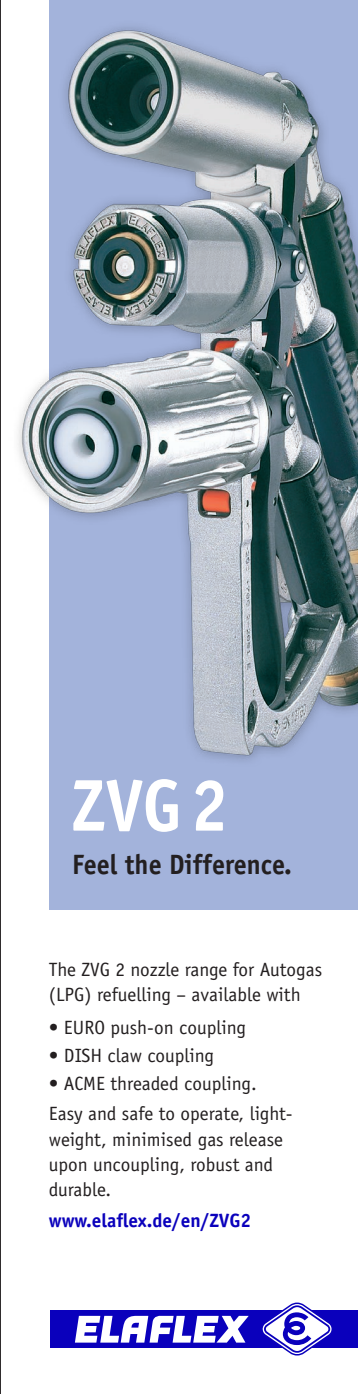
<style>
.page{position:relative;width:358px;height:1394px;background:#fff}
.page>*{position:absolute;margin:0;border:0;box-sizing:border-box;transform-origin:0 0}
.t1{font:700 73.5px "Officina Sans";color:#fff;scale:.93 1}
.t2{font:700 28px "Officina Sans";color:#231f20;scale:.93 1}
.t3{font:19.25px/25.4px "Officina Sans";color:#231f20}
.t4{font:700 19.25px "Officina Sans";color:#0a00bc}
.s1{font-family:"Helvetica Neue LTW1 G";font-weight:300}
</style>
<div class="page">
<div style="left:50px;top:0;width:307px;height:909px;background:#a3b3db"></div>
<img style="left:18px;top:0;width:339px;height:840px">
<hr style="left:0;top:0;width:1px;height:1394px;background:#231f20">
<div style="left:50px;top:1311px;width:307px;height:37px;background:#0a00bc"></div>
<svg style="left:260px;top:1302px;width:73px;height:54px"></svg>
<svg style="left:75px;top:1315px;width:173px;height:28px"></svg>
<p class="t1" style="left:71px;top:760px;width:170px">ZVG2</p>
<p class="t2" style="left:72px;top:847px;width:237px">Feel the Difference.</p>
<p class="t3" style="left:49px;top:956px;width:274px">The ZVG 2 nozzle range for Autogas (LPG) refuelling – available with</p>
<p class="t3" style="left:49px;top:1015px;width:198px"><span class="s1">•</span> EURO push-on coupling</p>
<p class="t3" style="left:49px;top:1043px;width:166px"><span class="s1">•</span> DISH claw coupling</p>
<p class="t3" style="left:49px;top:1071px;width:209px"><span class="s1">•</span> ACME threaded coupling.</p>
<p class="t3" style="left:49px;top:1101px;width:245px">Easy and safe to operate, light&shy;weight, minimised gas release upon uncoupling, robust and durable.</p>
<p class="t4" style="left:49px;top:1208px;width:203px">www.elaflex.de/en/ZVG2</p>
</div>
